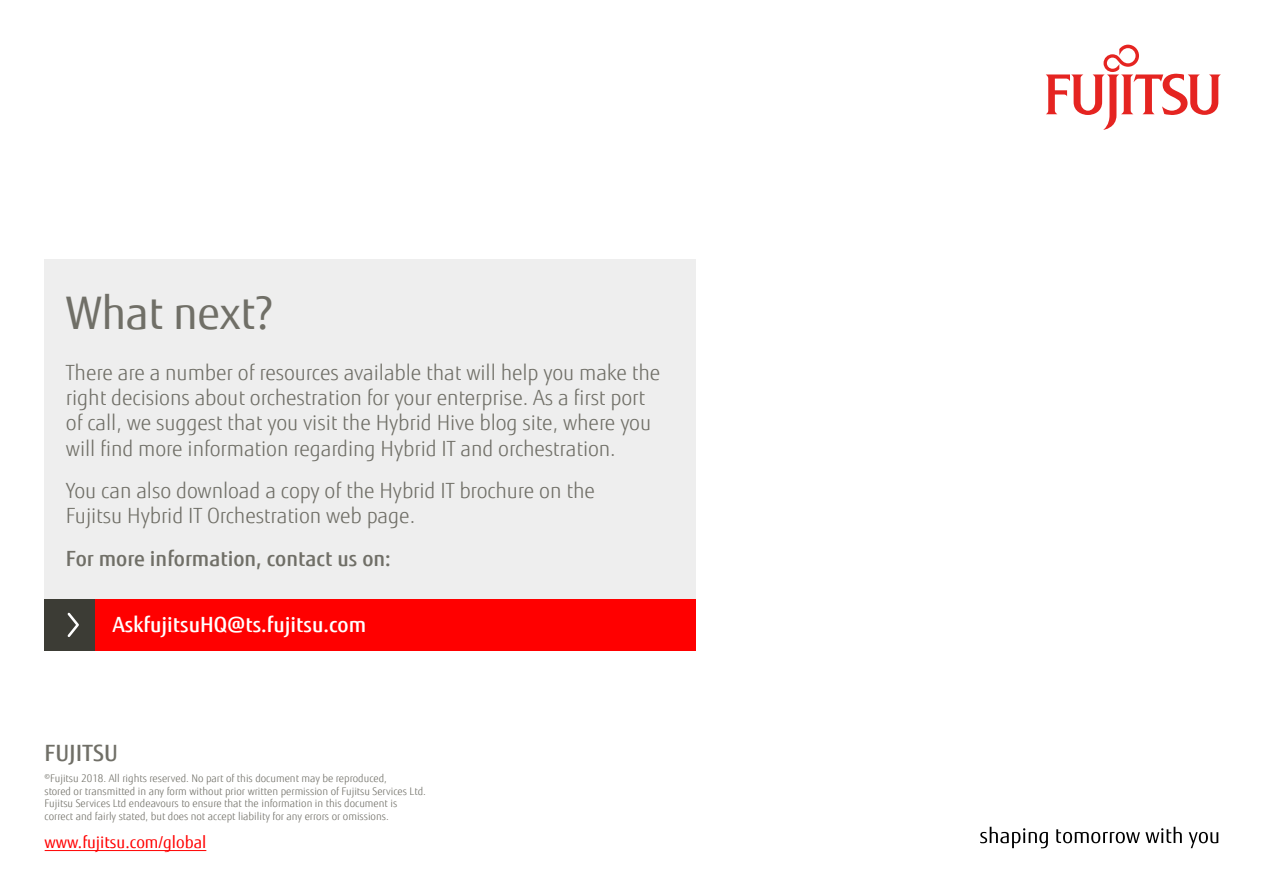
<style>
.page{position:relative;width:1263px;height:893px;background:#fff}
.page>*{position:absolute;margin:0;border:0;box-sizing:border-box;transform-origin:0 0}
.IT_Future_subheads{font:45px "Fujitsu Sans";letter-spacing:-.01em;color:#706f67}
.IT_Future_subheads-2{font:500 22.5px "Fujitsu Sans";color:#706f67}
.t1{font:300 21px/25.2px "Fujitsu Sans";letter-spacing:-.005em;color:#706f67}
.t2{font:500 21px "Fujitsu Sans";color:#706f67}
.IT_Future_subheads-3{font:500 21px "Fujitsu Sans";color:#fff}
.IT_Future_subheads-4{font:16.5px "Fujitsu Sans";color:#f00}
.IT_Future_subheads-5{font:300 10.5px/12.6px "Fujitsu Sans";color:#706f67}
</style>
<div class="page">
<svg style="left:1046px;top:45px;width:175px;height:85px"></svg>
<svg style="left:980px;top:827px;width:68px;height:21px"></svg>
<svg style="left:1056px;top:827px;width:126px;height:16px"></svg>
<svg style="left:1189px;top:832px;width:29px;height:16px"></svg>
<div style="left:45px;top:259px;width:651px;height:344px;background:#eee"></div>
<div style="left:45px;top:600px;width:51px;height:51px;background:#3c3c35"></div>
<svg style="left:67px;top:612px;width:12px;height:25px"></svg>
<div style="left:96px;top:600px;width:600px;height:51px;background:#f00"></div>
<hr style="left:45px;top:850px;width:161px;height:1px;background:#f00">
<p class="IT_Future_subheads" style="left:66px;top:285px;width:209px">What next?</p>
<p class="t1" style="left:66px;top:360px;width:596px">There are a number of resources available that will help you make the right decisions about orchestration for your enterprise. As a first port of call, we suggest that you visit the Hybrid Hive blog site, where you will find more information regarding Hybrid IT and orchestration.</p>
<p class="t1" style="left:66px;top:478px;width:530px">You can also download a copy of the Hybrid IT brochure on the<br>Fujitsu Hybrid IT Orchestration web page.</p>
<p class="t2" style="left:66px;top:545px;width:326px">For more information, contact us on:</p>
<p class="IT_Future_subheads-3" style="left:113px;top:611px;width:255px">AskfujitsuHQ@ts.fujitsu.com</p>
<p class="IT_Future_subheads-2" style="left:45px;top:739px;width:75px">FUJITSU</p>
<p class="IT_Future_subheads-5" style="left:45px;top:772px;width:383px">©Fujitsu 2018. All rights reserved. No part of this document may be reproduced,<br>stored or transmitted in any form without prior written permission of Fujitsu Services Ltd.<br>Fujitsu Services Ltd endeavours to ensure that the information in this document is correct and fairly stated, but does not accept liability for any errors or omissions.</p>
<p class="IT_Future_subheads-4" style="left:45px;top:832px;width:163px">www.fujitsu.com/global</p>
</div>
